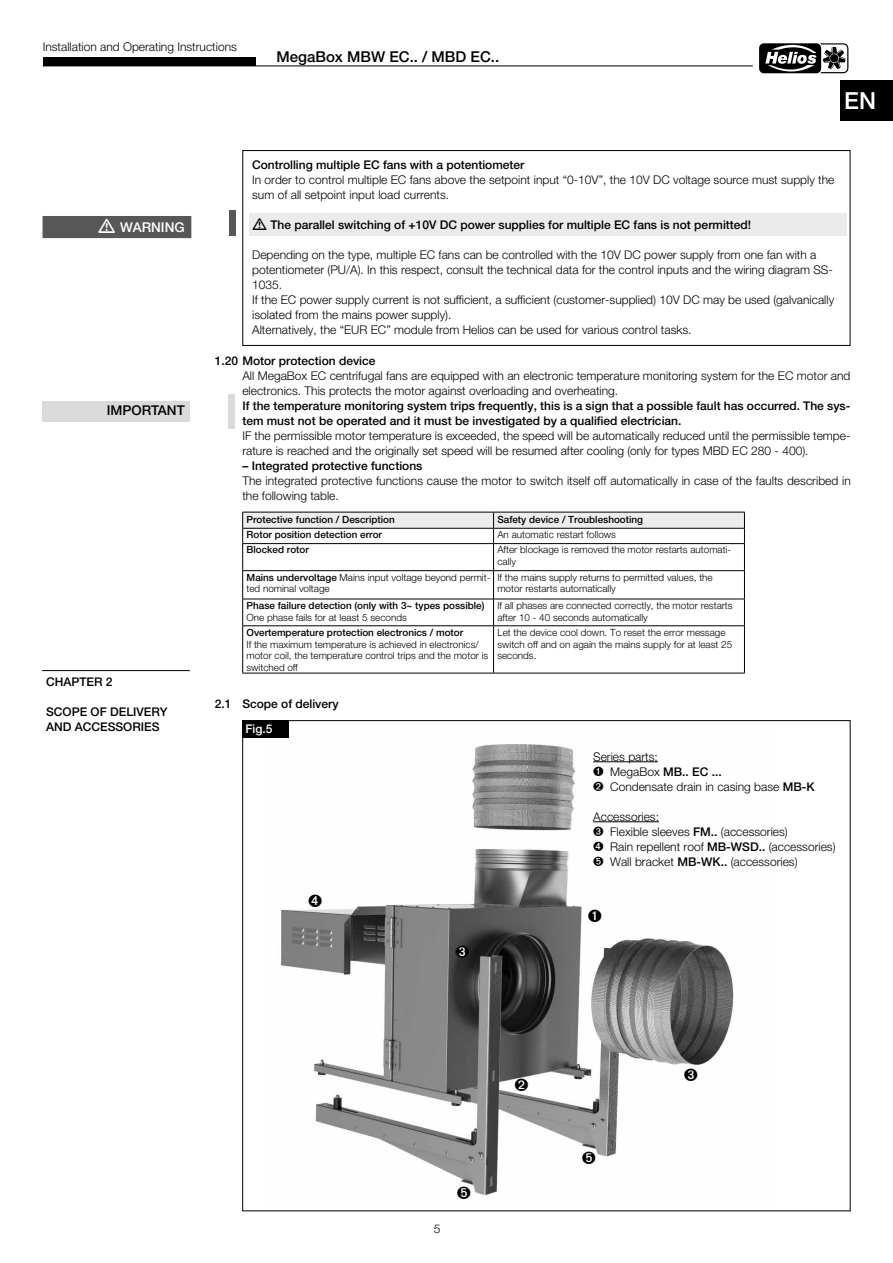
<style>
.page{position:relative;width:893px;height:1263px;background:#fff}
.page>*{position:absolute;margin:0;border:0;box-sizing:border-box;transform-origin:0 0}
.t1{font:500 23.55px "Helvetica Neue LTW1 G";color:#fff}
.t2{font:500 15px "Helvetica Neue LTW1 G";color:#000}
.t3{font:500 13.5px "Helvetica Neue LTW1 G";color:#000}
.t4{font:500 13.5px "Helvetica Neue LTW1 G";color:#fff}
.t5{font:300 12px/15px "Helvetica Neue LTW1 G";color:#000}
.t6{font:500 12px/15px "Helvetica Neue LTW1 G";color:#000}
.t7{font:500 12px "Helvetica Neue LTW1 G";color:#fff}
.t8{font:300 9.9px/11.9px "Helvetica Neue LTW1 G";color:#000}
.t9{font:500 9.9px "Helvetica Neue LTW1 G";color:#000}
.s1{font-weight:500}
</style>
<div class="page">
<div style="left:840px;top:81px;width:53px;height:40px;background:#000"></div>
<hr style="left:43px;top:66px;width:710px;height:1px;background:#000">
<div style="left:43px;top:57px;width:212px;height:9px;background:#000"></div>
<svg style="left:759px;top:43px;width:90px;height:31px"></svg>
<div style="left:759px;top:43px;width:62px;height:30px;background:#000;border-radius:5px"></div>
<svg style="left:765px;top:43px;width:83px;height:30px"></svg>
<svg style="left:243px;top:626px;width:501px;height:47px"></svg>
<svg style="left:242px;top:512px;width:503px;height:113px"></svg>
<hr style="left:242px;top:625px;width:252px;height:1px;background:#000">
<hr style="left:242px;top:626px;width:1px;height:47px;background:#000">
<hr style="left:494px;top:625px;width:251px;height:1px;background:#000">
<hr style="left:493px;top:626px;width:1px;height:47px;background:#000">
<hr style="left:744px;top:626px;width:1px;height:47px;background:#000">
<hr style="left:242px;top:673px;width:252px;height:1px;background:#000">
<hr style="left:494px;top:673px;width:251px;height:1px;background:#000">
<div style="left:249px;top:213px;width:597px;height:22px;background:#ebebeb"></div>
<div style="left:242px;top:150px;width:608px;height:196px;border:1px solid #000"></div>
<div style="left:229px;top:210px;width:7px;height:26px;background:#575756"></div>
<div style="left:43px;top:217px;width:148px;height:20px;background:#575756"></div>
<div style="left:43px;top:216px;width:148px;height:22px;border:2px solid #575756"></div>
<div style="left:229px;top:395px;width:6px;height:34px;background:#dadada"></div>
<div style="left:43px;top:401px;width:147px;height:21px;background:#dadada"></div>
<hr style="left:42px;top:670px;width:148px;height:1px;background:#000">
<img style="left:267px;top:737px;width:467px;height:458px">
<hr style="left:593px;top:761px;width:65px;height:1px;background:#000">
<hr style="left:593px;top:821px;width:66px;height:1px;background:#000">
<div style="left:685px;top:1070px;width:19px;height:17px;background:#fff;border-radius:50%"></div>
<div style="left:242px;top:720px;width:47px;height:17px;background:#000"></div>
<svg style="left:588px;top:909px;width:13px;height:13px"></svg>
<svg style="left:456px;top:945px;width:13px;height:13px"></svg>
<svg style="left:309px;top:894px;width:13px;height:13px"></svg>
<svg style="left:582px;top:1151px;width:13px;height:13px"></svg>
<svg style="left:594px;top:766px;width:9px;height:25px"></svg>
<svg style="left:594px;top:826px;width:9px;height:40px"></svg>
<svg style="left:684px;top:1069px;width:13px;height:13px"></svg>
<svg style="left:515px;top:1078px;width:13px;height:13px"></svg>
<svg style="left:457px;top:1186px;width:13px;height:9px"></svg>
<p class="t5" style="left:43px;top:39px;width:196px">Installation and Operating Instructions</p>
<p class="t2" style="left:277px;top:47px;width:224px">MegaBox MBW EC.. / MBD EC..</p>
<h1 class="t1" style="left:844px;top:87px;width:33px">EN</h1>
<p class="t4" style="left:120px;top:219px;width:66px">WARNING</p>
<p class="t6" style="left:252px;top:157px;width:274px">Controlling multiple EC fans with a potentiometer</p>
<p class="t5" style="left:252px;top:172px;width:584px">In order to control multiple EC fans above the setpoint input “0-10V”, the 10V DC voltage source must supply the sum of all setpoint input load currents.</p>
<p class="t6" style="left:270px;top:217px;width:482px">The parallel switching of +10V DC power supplies for multiple EC fans is not permitted!</p>
<p class="t5" style="left:252px;top:247px;width:584px">Depending on the type, multiple EC fans can be controlled with the 10V DC power supply from one fan with a potentiometer (PU/A). In this respect, consult the technical data for the control inputs and the wiring diagram SS-1035.<br>If the EC power supply current is not sufficient, a sufficient (customer-supplied) 10V DC may be used (galvanically isolated from the mains power supply).<br>Alternatively, the “EUR EC” module from Helios can be used for various control tasks.</p>
<p class="t3" style="left:107px;top:402px;width:80px">IMPORTANT</p>
<p class="t6" style="left:46px;top:674px;width:68px">CHAPTER 2</p>
<p class="t6" style="left:46px;top:704px;width:123px">SCOPE OF DELIVERY<br>AND ACCESSORIES</p>
<p class="t6" style="left:215px;top:354px;width:162px">1.20 Motor protection device</p>
<p class="t5" style="left:242px;top:369px;width:610px">All MegaBox EC centrifugal fans are equipped with an electronic temperature monitoring system for the EC motor and electronics. This protects the motor against overloading and overheating.</p>
<p class="t6" style="left:242px;top:399px;width:610px">If the temperature monitoring system trips frequently, this is a sign that a possible fault has occurred. The sys&shy;tem must not be operated and it must be investigated by a qualified electrician.</p>
<p class="t5" style="left:242px;top:429px;width:610px">IF the permissible motor temperature is exceeded, the speed will be automatically reduced until the permissible tempe&shy;rature is reached and the originally set speed will be resumed after cooling (only for types MBD EC 280 - 400).</p>
<p class="t6" style="left:242px;top:459px;width:182px">– Integrated protective functions</p>
<p class="t5" style="left:242px;top:474px;width:610px">The integrated protective functions cause the motor to switch itself off automatically in case of the faults described in the following table.</p>
<p class="t9" style="left:246px;top:514px;width:150px">Protective function / Description</p>
<p class="t9" style="left:497px;top:514px;width:147px">Safety device / Troubleshooting</p>
<p class="t9" style="left:246px;top:529px;width:137px">Rotor position detection error</p>
<p class="t8" style="left:497px;top:529px;width:120px">An automatic restart follows</p>
<p class="t9" style="left:246px;top:544px;width:64px">Blocked rotor</p>
<p class="t8" style="left:497px;top:544px;width:235px">After blockage is removed the motor restarts automati&shy;cally</p>
<p class="t8" style="left:246px;top:571px;width:245px"><span class="s1">Mains undervoltage</span> Mains input voltage beyond permit&shy;ted nominal voltage</p>
<p class="t8" style="left:497px;top:571px;width:217px">If the mains supply returns to permitted values, the motor restarts automatically</p>
<p class="t9" style="left:246px;top:599px;width:239px">Phase failure detection (only with 3~ types possible)</p>
<p class="t8" style="left:246px;top:611px;width:162px">One phase fails for at least 5 seconds</p>
<p class="t8" style="left:497px;top:599px;width:237px">If all phases are connected correctly, the motor restarts after 10 - 40 seconds automatically</p>
<p class="t9" style="left:246px;top:626px;width:218px">Overtemperature protection electronics / motor</p>
<p class="t8" style="left:246px;top:638px;width:243px">If the maximum temperature is achieved in electronics/ motor coil, the temperature control trips and the motor is switched off</p>
<p class="t8" style="left:497px;top:626px;width:236px">Let the device cool down. To reset the error message switch off and on again the mains supply for at least 25 seconds.</p>
<p class="t6" style="left:215px;top:696px;width:125px">2.1 Scope of delivery</p>
<p class="t7" style="left:245px;top:722px;width:29px">Fig.5</p>
<p class="t5" style="left:610px;top:749px;width:206px;text-indent:-17px">Series parts:<br>MegaBox <span class="s1">MB.. EC ...<br></span>Condensate drain in casing base <span class="s1">MB-K</span></p>
<p class="t5" style="left:610px;top:809px;width:227px;text-indent:-17px">Accessories:<br>Flexible sleeves <span class="s1">FM..</span> (accessories)<br>Rain repellent roof <span class="s1">MB-WSD..</span> (accessories)<br>Wall bracket <span class="s1">MB-WK..</span> (accessories)</p>
<p class="t5" style="left:434px;top:1221px;width:8px">5</p>
</div>
